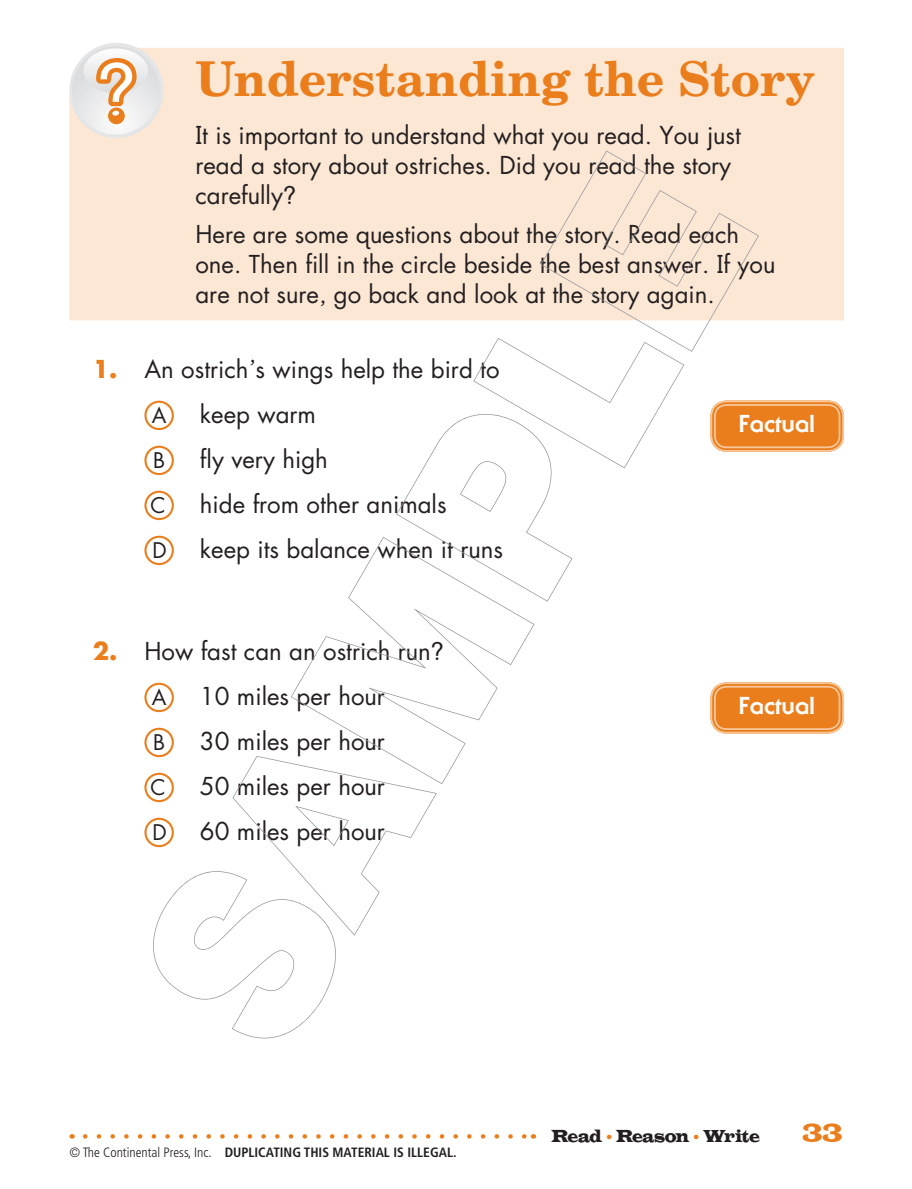
<style>
.page{position:relative;width:912px;height:1189px;background:#fff}
.page>*{position:absolute;margin:0;border:0;box-sizing:border-box;transform-origin:0 0}
.Page_title{font:700 48px "Century Sch L";color:#ea7e1d}
.t1{font:27px "Indubitably";color:#ea7e1d}
.Direction{font:24px/30px "CP Futura";color:#231f20}
.Answer{font:24px "CP Futura";color:#231f20}
.Q_1{font:24px "CP Futura";color:#231f20}
.Q_3{font:24px "CP Futura";color:#231f20}
.t2{font:800 24px "Serif Gothic";color:#fff}
.t3{font:21px "CP Futura";color:#231f20}
.t4{font:18px "Indubitably";letter-spacing:-.015em;color:#231f20}
.t5{font:700 condensed 13.5px "Frutiger";color:#231f20}
.s1{font-family:"Futura";font-weight:700;color:#ea7e1d}
.s2{font-weight:300}
.s3{font-size:12px;color:#ea7e1d}
</style>
<div class="page">
<svg style="left:85px;top:1134px;width:441px;height:4px"></svg>
<div style="left:69px;top:48px;width:774px;height:272px;background:#fce7d4"></div>
<div style="left:69px;top:43px;width:94px;height:95px;background:#e4e5e7;border-radius:50%"></div>
<svg style="left:72px;top:46px;width:88px;height:89px"></svg>
<div style="left:144px;top:401px;width:30px;height:29px;border:2px solid #ea7e1d;border-radius:50%"></div>
<div style="left:144px;top:446px;width:30px;height:29px;border:2px solid #ea7e1d;border-radius:50%"></div>
<div style="left:144px;top:491px;width:30px;height:29px;border:2px solid #ea7e1d;border-radius:50%"></div>
<div style="left:144px;top:536px;width:30px;height:29px;border:2px solid #ea7e1d;border-radius:50%"></div>
<div style="left:144px;top:683px;width:30px;height:29px;border:2px solid #ea7e1d;border-radius:50%"></div>
<div style="left:144px;top:728px;width:30px;height:29px;border:2px solid #ea7e1d;border-radius:50%"></div>
<div style="left:144px;top:773px;width:30px;height:29px;border:2px solid #ea7e1d;border-radius:50%"></div>
<div style="left:144px;top:818px;width:30px;height:29px;border:2px solid #ea7e1d;border-radius:50%"></div>
<div style="left:711px;top:683px;width:131px;height:50px;background:#ea7e1d;border-radius:15px"></div>
<div style="left:710px;top:682px;width:133px;height:51px;border:5px solid #ea7e1d;border-radius:14px"></div>
<div style="left:710px;top:682px;width:133px;height:51px;border:2px solid #f7c698;border-radius:15px"></div>
<div style="left:713px;top:686px;width:127px;height:44px;border:2px solid #f7c698;border-radius:12px"></div>
<div style="left:711px;top:401px;width:131px;height:50px;background:#ea7e1d;border-radius:15px"></div>
<div style="left:710px;top:400px;width:133px;height:52px;border:5px solid #ea7e1d;border-radius:14px"></div>
<div style="left:710px;top:400px;width:133px;height:52px;border:2px solid #f7c698;border-radius:15px"></div>
<div style="left:713px;top:404px;width:127px;height:44px;border:2px solid #f7c698;border-radius:12px"></div>
<svg style="left:153px;top:756px;width:284px;height:282px"></svg>
<svg style="left:291px;top:537px;width:243px;height:247px"></svg>
<svg style="left:396px;top:338px;width:288px;height:264px"></svg>
<svg style="left:540px;top:150px;width:218px;height:202px;fill:#fce7d4"></svg>
<p class="Page_title" style="left:195px;top:48px;width:621px">Understanding the Story</p>
<p class="Direction" style="left:195px;top:120px;width:547px">It is important to understand what you read. You just read a story about ostriches. Did you read the story carefully?</p>
<p class="Direction" style="left:195px;top:219px;width:581px">Here are some questions about the story. Read each one. Then fill in the circle beside the best answer. If you are not sure, go back and look at the story again.</p>
<p class="Q_1" style="left:93px;top:353px;width:408px"><span class="s1">1.</span> An ostrich’s wings help the bird to</p>
<p class="t3" style="left:152px;top:402px;width:16px">A</p>
<p class="Answer" style="left:200px;top:398px;width:117px">keep warm</p>
<p class="t3" style="left:153px;top:447px;width:13px">B</p>
<p class="Answer" style="left:200px;top:443px;width:129px">fly very high</p>
<p class="t3" style="left:150px;top:492px;width:17px">C</p>
<p class="Answer" style="left:200px;top:488px;width:248px">hide from other animals</p>
<p class="t3" style="left:152px;top:537px;width:16px">D</p>
<p class="Answer" style="left:200px;top:533px;width:304px">keep its balance when it runs</p>
<p class="Q_3" style="left:93px;top:635px;width:351px"><span class="s1">2.</span> How fast can an ostrich run?</p>
<p class="t3" style="left:152px;top:684px;width:16px">A</p>
<p class="Answer" style="left:200px;top:680px;width:186px">10 miles per hour</p>
<p class="t3" style="left:153px;top:729px;width:13px">B</p>
<p class="Answer" style="left:200px;top:725px;width:186px">30 miles per hour</p>
<p class="t3" style="left:150px;top:774px;width:17px">C</p>
<p class="Answer" style="left:200px;top:770px;width:186px">50 miles per hour</p>
<p class="t3" style="left:152px;top:819px;width:16px">D</p>
<p class="Answer" style="left:200px;top:815px;width:186px">60 miles per hour</p>
<p class="t2" style="left:738px;top:409px;width:77px">Factual</p>
<p class="t2" style="left:738px;top:690px;width:77px">Factual</p>
<p class="t5" style="left:69px;top:1144px;width:388px"><span class="s2">© The Continental Press, Inc.</span> DUPLICATING THIS MATERIAL IS ILLEGAL.</p>
<p class="t4" style="left:551px;top:1125px;width:210px">Read <span class="s3">•</span> Reason <span class="s3">•</span> Write</p>
<p class="t1" style="left:802px;top:1117px;width:41px">33</p>
</div>
